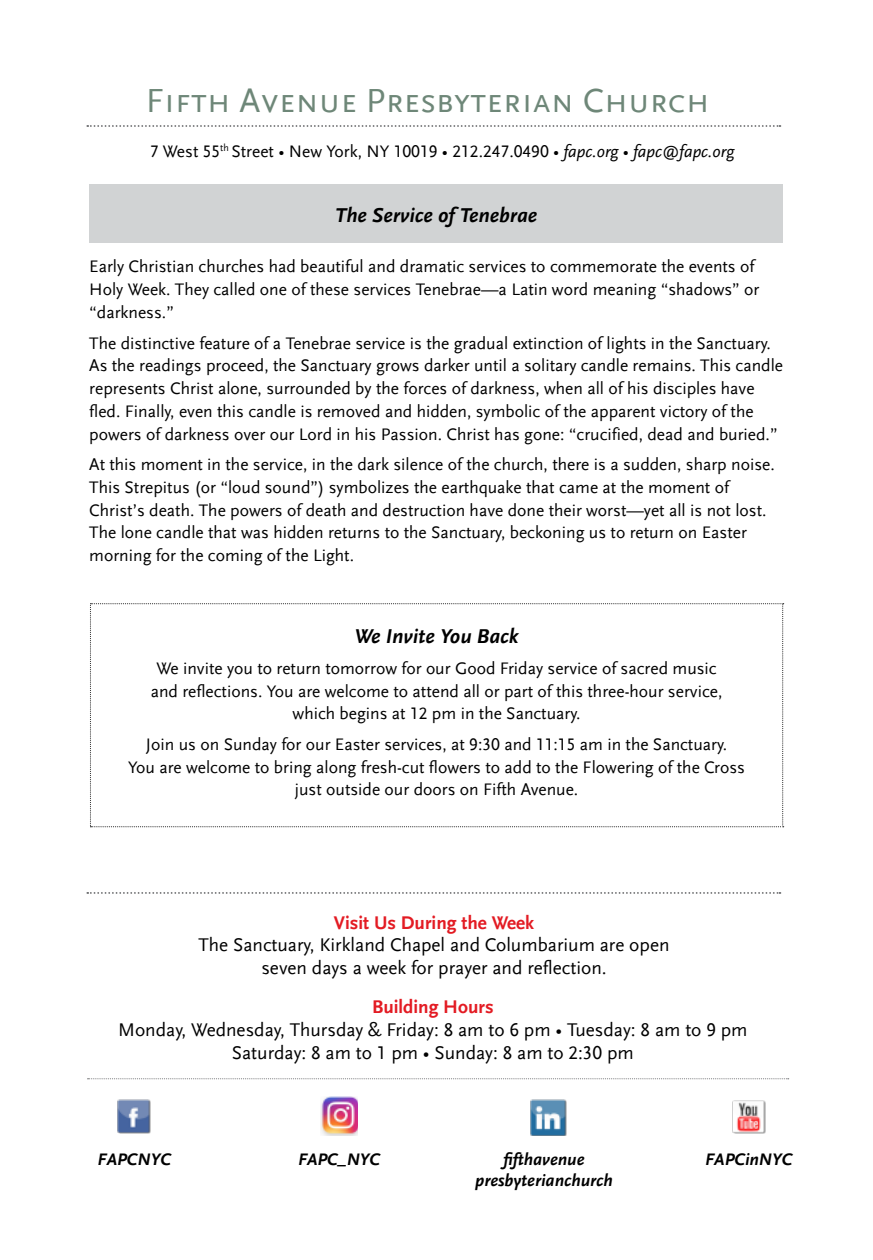
<style>
.page{position:relative;width:873px;height:1260px;background:#fff}
.page>*{position:absolute;margin:0;border:0;box-sizing:border-box;transform-origin:0 0}
.t1{font:35px "Scala Sans LF Caps";color:#6e8778}
.t2{font:italic 700 21px "Scala Sans LF";color:#000}
.t3{font:19.25px/22.8px "Scala Sans LF";color:#000;text-align:center}
.t4{font:700 19.25px "Scala Sans LF";color:#e31b23}
.t5{font:17.5px/22.8px "Scala Sans LF";color:#000}
.t6{font:italic 700 17.5px "Scala Sans LF";color:#000}
.s1{font-style:italic}
</style>
<div class="page">
<svg style="left:87px;top:125px;width:693px;height:2px"></svg>
<svg style="left:87px;top:892px;width:693px;height:2px"></svg>
<svg style="left:88px;top:1078px;width:700px;height:1px"></svg>
<img style="left:732px;top:1100px;width:33px;height:34px">
<img style="left:117px;top:1099px;width:33px;height:34px">
<img style="left:321px;top:1097px;width:36px;height:39px">
<img style="left:530px;top:1099px;width:36px;height:37px">
<div style="left:89px;top:185px;width:694px;height:58px;background:#d1d3d4"></div>
<svg style="left:90px;top:603px;width:693px;height:224px"></svg>
<h1 class="t1" style="left:146px;top:82px;width:565px">Fifth Avenue Presbyterian Church</h1>
<p class="t5" style="left:150px;top:140px;width:586px">7 West 55<sup>th</sup> Street • New York, NY 10019 • 212.247.0490 • <span class="s1">fapc.org • fapc@fapc.org</span></p>
<p class="t2" style="left:335px;top:203px;width:203px">The Service of Tenebrae</p>
<p class="t5" style="left:89px;top:256px;width:671px">Early Christian churches had beautiful and dramatic services to commemorate the events of<br>Holy Week. They called one of these services Tenebrae—a Latin word meaning “shadows” or “darkness.”</p>
<p class="t5" style="left:89px;top:332px;width:695px">The distinctive feature of a Tenebrae service is the gradual extinction of lights in the Sanctuary.<br>As the readings proceed, the Sanctuary grows darker until a solitary candle remains. This candle represents Christ alone, surrounded by the forces of darkness, when all of his disciples have fled. Finally, even this candle is removed and hidden, symbolic of the apparent victory of the powers of darkness over our Lord in his Passion. Christ has gone: “crucified, dead and buried.”</p>
<p class="t5" style="left:89px;top:453px;width:687px">At this moment in the service, in the dark silence of the church, there is a sudden, sharp noise.<br>This Strepitus (or “loud sound”) symbolizes the earthquake that came at the moment of Christ’s death. The powers of death and destruction have done their worst—yet all is not lost.<br>The lone candle that was hidden returns to the Sanctuary, beckoning us to return on Easter morning for the coming of the Light.</p>
<p class="t2" style="left:354px;top:625px;width:166px">We Invite You Back</p>
<p class="t5" style="left:151px;top:657px;width:573px;text-align:center">We invite you to return tomorrow for our Good Friday service of sacred music and reflections. You are welcome to attend all or part of this three-hour service, which begins at 12 pm in the Sanctuary.</p>
<p class="t5" style="left:128px;top:733px;width:618px;text-align:center">Join us on Sunday for our Easter services, at 9:30 and 11:15 am in the Sanctuary.<br>You are welcome to bring along fresh-cut flowers to add to the Flowering of the Cross just outside our doors on Fifth Avenue.</p>
<p class="t4" style="left:334px;top:911px;width:202px">Visit Us During the Week</p>
<p class="t3" style="left:198px;top:934px;width:472px">The Sanctuary, Kirkland Chapel and Columbarium are open seven days a week for prayer and reflection.</p>
<p class="t4" style="left:372px;top:996px;width:123px">Building Hours</p>
<p class="t3" style="left:118px;top:1019px;width:631px">Monday, Wednesday, Thursday &amp; Friday: 8 am to 6 pm • Tuesday: 8 am to 9 pm<br>Saturday: 8 am to 1 pm • Sunday: 8 am to 2:30 pm</p>
<p class="t6" style="left:98px;top:1150px;width:75px">FAPCNYC</p>
<p class="t6" style="left:298px;top:1150px;width:84px">FAPC_NYC</p>
<p class="t6" style="left:503px;top:1150px;width:82px">fifthavenue</p>
<p class="t6" style="left:705px;top:1150px;width:89px">FAPCinNYC</p>
<p class="t6" style="left:475px;top:1171px;width:139px">presbyterianchurch</p>
</div>
